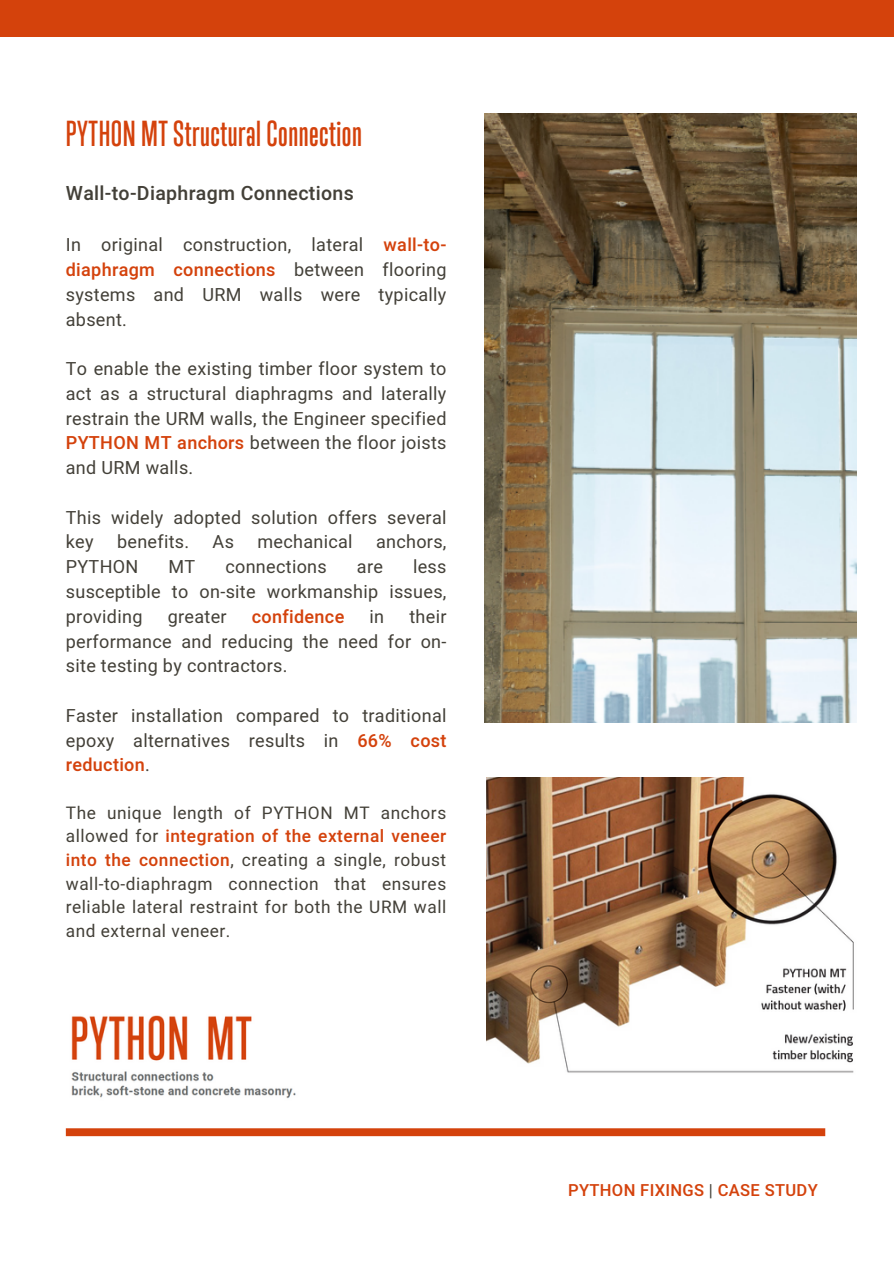
<style>
.page{position:relative;width:894px;height:1264px;background:#fff}
.page>*{position:absolute;margin:0;border:0;box-sizing:border-box;transform-origin:0 0}
.t1{font:500 33px "Trump Gothic Pro";letter-spacing:.02em;color:#d4420c}
.t2{font:500 19.5px "Heebo";letter-spacing:.015em;color:#434038}
.t3{font:18px/24.8px "Heebo";letter-spacing:.015em;color:#434038;text-align:justify}
.t4{font:500 18px "Heebo";letter-spacing:.02em;color:#d4420c}
.t5{font:17.25px/23.7px "Heebo";letter-spacing:.03em;color:#434038;text-align:justify}
.t6{font:500 16.5px "Heebo";letter-spacing:.02em;color:#d4420c}
.s1{font-weight:500;color:#d4420c}
.s2{font-weight:400;color:#434038}
</style>
<div class="page">
<div style="left:0;top:0;width:893px;height:36px;background:#d4420c"></div>
<div style="left:66px;top:1128px;width:759px;height:8px;background:#d4420c"></div>
<img style="left:71px;top:1015px;width:225px;height:84px">
<img style="left:486px;top:777px;width:368px;height:296px">
<img style="left:484px;top:114px;width:372px;height:608px">
<h3 class="t1" style="left:66px;top:113px;width:297px">PYTHON MTStructuralConnection</h3>
<h3 class="t2" style="left:66px;top:179px;width:289px">Wall-to-Diaphragm Connections</h3>
<h3 class="t3" style="left:66px;top:233px;width:382px">In original construction, lateral <span class="s1">wall-to&shy;diaphragm connections</span> between flooring systems and URM walls were typically absent.</h3>
<h3 class="t3" style="left:66px;top:357px;width:382px">To enable the existing timber floor system to act as a structural diaphragms and laterally restrain the URM walls, the Engineer specified <span class="s1">PYTHON MT anchors</span> between the floor joists and URM walls.</h3>
<p class="t3" style="left:66px;top:505px;width:382px">This widely adopted solution offers several key</p>
<p class="t3" style="left:117px;top:530px;width:74px">benefits.</p>
<p class="t3" style="left:212px;top:530px;width:23px">As</p>
<p class="t3" style="left:257px;top:530px;width:97px">mechanical</p>
<p class="t3" style="left:376px;top:530px;width:72px">anchors,</p>
<p class="t3" style="left:66px;top:555px;width:74px">PYTHON</p>
<p class="t3" style="left:168px;top:555px;width:28px">MT</p>
<p class="t3" style="left:225px;top:555px;width:103px">connections</p>
<p class="t3" style="left:357px;top:555px;width:28px">are</p>
<p class="t3" style="left:66px;top:555px;width:382px;text-indent:347px">less susceptible to on-site workmanship issues, providing</p>
<p class="t3" style="left:168px;top:604px;width:60px">greater</p>
<p class="t4" style="left:252px;top:604px;width:94px">confidence</p>
<p class="t3" style="left:369px;top:604px;width:16px">in</p>
<p class="t3" style="left:66px;top:604px;width:382px;text-indent:343px">their performance and reducing the need for on&shy;site testing by contractors.</p>
<p class="t3" style="left:66px;top:703px;width:382px">Faster installation compared to traditional epoxy alternatives results in <span class="s1">66% cost reduction</span>.</p>
<p class="t5" style="left:66px;top:801px;width:382px">The unique length of PYTHON MT anchors allowed for <span class="s1">integration of the external veneer into the connection</span>, creating a single, robust wall-to-diaphragm connection that ensures reliable lateral restraint for both the URM wall and external veneer.</p>
<h4 class="t6" style="left:568px;top:1178px;width:251px">PYTHON FIXINGS <span class="s2">|</span> CASE STUDY</h4>
</div>
